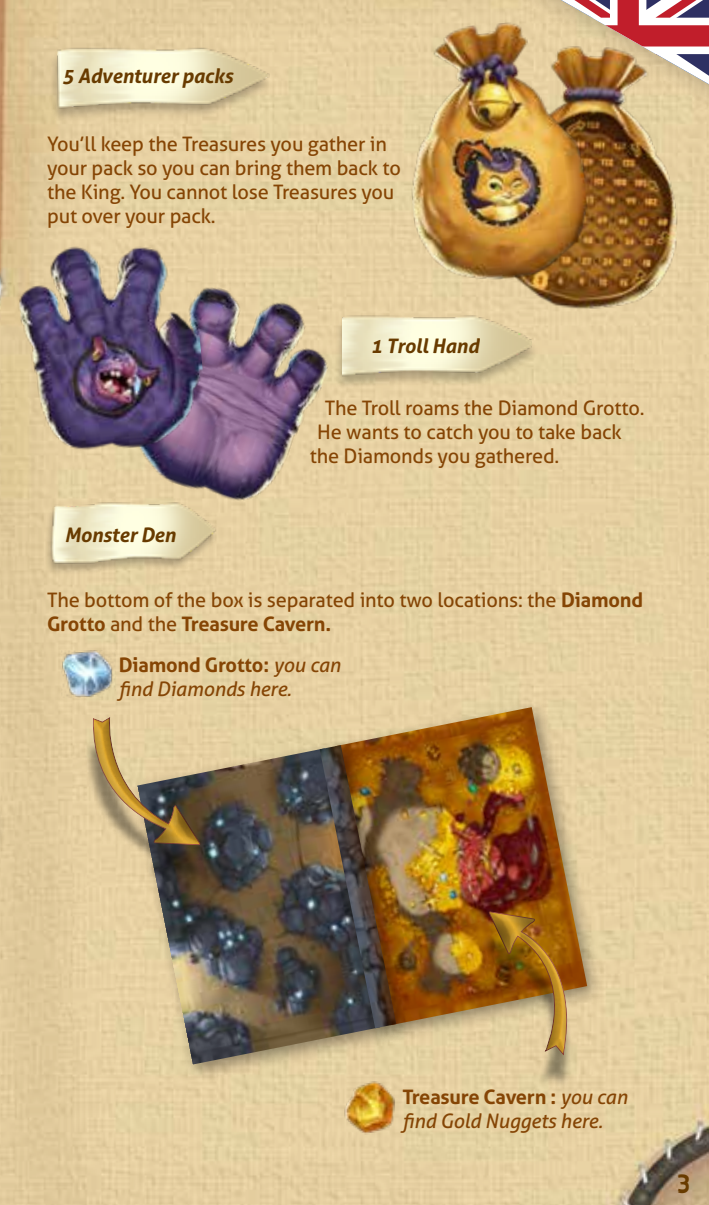
<style>
.page{position:relative;width:709px;height:1205px;background:#fff}
.page>*{position:absolute;margin:0;border:0;box-sizing:border-box;transform-origin:0 0}
.t1{font:25px "Pineapple Demo";color:#683b00}
.t2{font:20px/24px "Aller";letter-spacing:-.01em;color:#854505}
.t3{font:italic 20px/24px "Aller";letter-spacing:-.01em;color:#854505}
.t4{font:italic 700 20px "Aller";letter-spacing:-.01em;color:#683b00}
.s1{font-weight:700}
.s2{font-weight:700;font-style:normal}
</style>
<div class="page">
<img style="left:0;top:0;width:709px;height:1205px">
<div style="left:510px;top:0;width:199px;height:122px;background:#e5cfa0"></div>
<svg style="left:525px;top:0;width:184px;height:96px;background:#c68386"></svg>
<img style="left:494px;top:41px;width:193px;height:272px">
<div style="left:0;top:760px;width:6px;height:127px;background:#e2cb9d"></div>
<img style="left:1px;top:764px;width:6px;height:64px">
<img style="left:395px;top:12px;width:202px;height:276px">
<div style="left:49px;top:49px;width:224px;height:73px;background:#000;opacity:.25"></div>
<img style="left:55px;top:44px;width:222px;height:74px">
<div style="left:334px;top:317px;width:204px;height:72px;background:#000;opacity:.25"></div>
<img style="left:348px;top:308px;width:183px;height:74px">
<div style="left:45px;top:503px;width:174px;height:72px;background:#e4cea0"></div>
<img style="left:47px;top:497px;width:173px;height:74px">
<img style="left:109px;top:264px;width:239px;height:262px">
<img style="left:12px;top:233px;width:199px;height:247px">
<img style="left:62px;top:650px;width:54px;height:47px">
<img style="left:338px;top:1082px;width:59px;height:52px">
<div style="left:129px;top:740px;width:269px;height:342px;background:#000;opacity:.38"></div>
<img style="left:137px;top:748px;width:243px;height:316px">
<div style="left:327px;top:699px;width:277px;height:343px;background:#000;opacity:.38"></div>
<img style="left:335px;top:707px;width:252px;height:318px">
<div style="left:312px;top:737px;width:102px;height:308px;background:#000;opacity:.38"></div>
<img style="left:320px;top:745px;width:76px;height:283px">
<div style="left:84px;top:738px;width:122px;height:143px;background:#000;opacity:.4"></div>
<div style="left:90px;top:714px;width:111px;height:133px;background:#4f3a00;opacity:.75"></div>
<div style="left:480px;top:933px;width:93px;height:157px;background:#000;opacity:.4"></div>
<svg style="left:471px;top:909px;width:113px;height:150px;background:#b08440"></svg>
<p class="t4" style="left:62px;top:63px;width:172px">5 Adventurer packs</p>
<p class="t2" style="left:47px;top:131px;width:355px">You’ll keep the Treasures you gather in your pack so you can bring them back to the King. You cannot lose Treasures you put over your pack.</p>
<p class="t4" style="left:370px;top:333px;width:110px">1 Troll Hand</p>
<p class="t4" style="left:64px;top:522px;width:113px">Monster Den</p>
<p class="t2" style="left:325px;top:395px;width:321px">The Troll roams the Diamond Grotto.</p>
<p class="t2" style="left:317px;top:419px;width:306px">He wants to catch you to take back</p>
<p class="t2" style="left:310px;top:443px;width:251px">the Diamonds you gathered.</p>
<p class="t2" style="left:47px;top:587px;width:597px">The bottom of the box is separated into two locations: the <span class="s1">Diamond<br>Grotto</span> and the <span class="s1">Treasure Cavern.</span></p>
<p class="t3" style="left:119px;top:653px;width:223px"><span class="s2">Diamond Grotto:</span> you can find Diamonds here.</p>
<p class="t3" style="left:402px;top:1084px;width:227px"><span class="s2">Treasure Cavern :</span> you can find Gold Nuggets here.</p>
<p class="t1" style="left:678px;top:1166px;width:12px">3</p>
</div>
